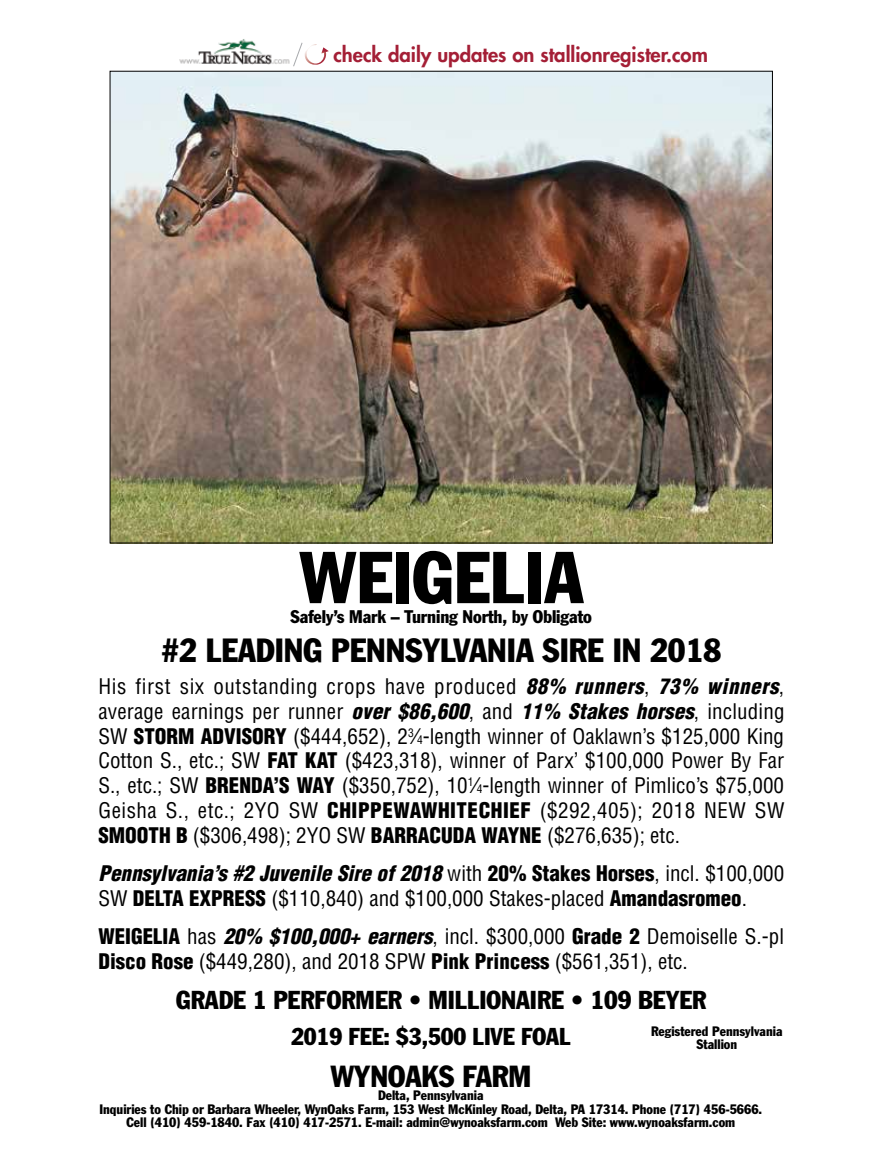
<style>
.page{position:relative;width:878px;height:1175px;background:#fff}
.page>*{position:absolute;margin:0;border:0;box-sizing:border-box;transform-origin:0 0}
.t1{font:condensed 72px "Franklin Gothic Std";color:#000}
.t2{font:condensed 33px "Franklin Gothic Std";color:#000}
.t3{font:condensed 30px "Franklin Gothic Std";color:#000}
.t4{font:condensed 25.5px "Franklin Gothic Std";color:#000}
.t5{font:condensed 24px "Franklin Gothic Std";letter-spacing:-.005em;color:#000}
.t6{font:condensed 21px/24.8px "Helvetica LT Std";color:#000}
.t7{font:800 20.25px "Futura Std";color:#a41f36}
.t8{font:condensed 18px "Franklin Gothic Std";letter-spacing:-.005em;color:#000}
.t9{font:condensed 13.5px/13.5px "Franklin Gothic Std";color:#000;text-align:center}
.s1{font-weight:900;font-style:italic}
.s2{font-weight:900}
.s3{font-size:11.55px}
</style>
<div class="page">
<img style="left:112px;top:73px;width:658px;height:468px">
<img style="left:179px;top:39px;width:111px;height:26px">
<svg style="left:293px;top:42px;width:36px;height:25px"></svg>
<p class="t7" style="left:333px;top:42px;width:376px">check daily updates on stallionregister.com</p>
<h1 class="t1" style="left:299px;top:533px;width:285px">WEIGELIA</h1>
<p class="t8" style="left:290px;top:605px;width:303px">Safely’s Mark – Turning North, by Obligato</p>
<h2 class="t2" style="left:161px;top:630px;width:561px">#2 LEADING PENNSYLVANIA SIRE IN 2018</h2>
<p class="t6" style="left:98px;top:674px;width:687px;text-align:justify">His first six outstanding crops have produced <span class="s1">88% runners</span>, <span class="s1">73% winners</span>, average earnings per runner <span class="s1">over $86,600</span>, and <span class="s1">11% Stakes horses</span>, including SW <span class="s2">STORM ADVISORY</span> ($444,652), 2<sup>3</sup>⁄<span class="s3">4</span>-length winner of Oaklawn’s $125,000 King Cotton S., etc.; SW <span class="s2">FAT KAT</span> ($423,318), winner of Parx’ $100,000 Power By Far S., etc.; SW <span class="s2">BRENDA’S WAY</span> ($350,752), 10<sup>1</sup>⁄<span class="s3">4</span>-length winner of Pimlico’s $75,000<br>Geisha S., etc.; 2YO SW <span class="s2">CHIPPEWAWHITECHIEF</span> ($292,405); 2018 NEW SW <span class="s2">SMOOTH B</span> ($306,498); 2YO SW <span class="s2">BARRACUDA WAYNE</span> ($276,635); etc.</p>
<p class="t6" style="left:98px;top:860px;width:687px"><span class="s1">Pennsylvania’s #2 Juvenile Sire of 2018</span> with <span class="s2">20% Stakes Horses</span>, incl. $100,000<br>SW <span class="s2">DELTA EXPRESS</span> ($110,840) and $100,000 Stakes-placed <span class="s2">Amandasromeo</span>.</p>
<p class="t6" style="left:98px;top:923px;width:687px"><span class="s2">WEIGELIA</span> has <span class="s1">20% $100,000+ earners</span>, incl. $300,000 <span class="s2">Grade 2</span> Demoiselle S.-pl<br><span class="s2">Disco Rose</span> ($449,280), and 2018 SPW <span class="s2">Pink Princess</span> ($561,351), etc.</p>
<p class="t4" style="left:176px;top:984px;width:531px">GRADE 1 PERFORMER • MILLIONAIRE • 109 BEYER</p>
<p class="t5" style="left:291px;top:1021px;width:281px">2019 FEE: $3,500 LIVE FOAL</p>
<h3 class="t3" style="left:330px;top:1057px;width:202px">WYNOAKS FARM</h3>
<p class="t9" style="left:99px;top:1088px;width:664px">Delta, Pennsylvania<br>Inquiries to Chip or Barbara Wheeler, WynOaks Farm, 153 West McKinley Road, Delta, PA 17314. Phone (717) 456-5666.<br>Cell (410) 459-1840. Fax (410) 417-2571. E-mail: admin@wynoaksfarm.com Web Site: www.wynoaksfarm.com</p>
<p class="t9" style="left:651px;top:1024px;width:133px">Registered Pennsylvania<br>Stallion</p>
</div>
